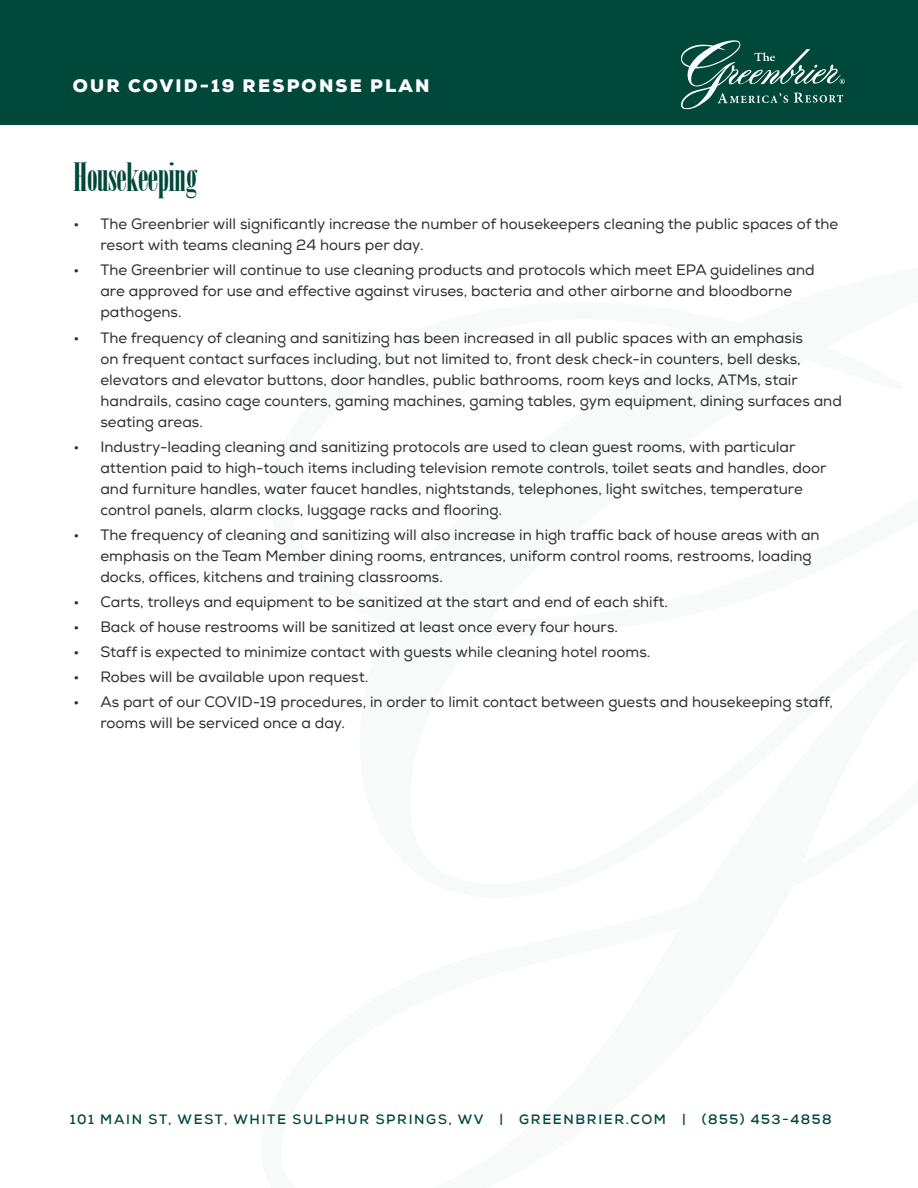
<style>
.page{position:relative;width:918px;height:1188px;background:#fff}
.page>*{position:absolute;margin:0;border:0;box-sizing:border-box;transform-origin:0 0}
.t1{font:39px "Bodoni MT Poster Compressed";letter-spacing:-.01em;color:#004839}
.t2{font:900 18px "Nexa";letter-spacing:.125em;color:#fff}
.t3{font:15px/21px "Nexa";color:#312f30}
.t4{font:700 13.5px "Nexa";letter-spacing:.125em;color:#004839}
</style>
<div class="page">
<div style="left:0;top:0;width:918px;height:124px;background:#004839"></div>
<svg style="left:681px;top:40px;width:164px;height:69px"></svg>
<p class="t2" style="left:73px;top:75px;width:358px">OUR COVID-19 RESPONSE PLAN</p>
<h1 class="t1" style="left:73px;top:155px;width:126px">Housekeeping</h1>
<p class="t3" style="left:100px;top:214px;width:739px;text-indent:-27px">• The Greenbrier will significantly increase the number of housekeepers cleaning the public spaces of the resort with teams cleaning 24 hours per day.</p>
<p class="t3" style="left:100px;top:260px;width:716px;text-indent:-27px">• The Greenbrier will continue to use cleaning products and protocols which meet EPA guidelines and are approved for use and effective against viruses, bacteria and other airborne and bloodborne pathogens.</p>
<p class="t3" style="left:100px;top:327px;width:743px;text-indent:-27px">• The frequency of cleaning and sanitizing has been increased in all public spaces with an emphasis<br>on frequent contact surfaces including, but not limited to, front desk check-in counters, bell desks, elevators and elevator buttons, door handles, public bathrooms, room keys and locks, ATMs, stair handrails, casino cage counters, gaming machines, gaming tables, gym equipment, dining surfaces and seating areas.</p>
<p class="t3" style="left:100px;top:436px;width:728px;text-indent:-27px">• Industry-leading cleaning and sanitizing protocols are used to clean guest rooms, with particular attention paid to high-touch items including television remote controls, toilet seats and handles, door and furniture handles, water faucet handles, nightstands, telephones, light switches, temperature control panels, alarm clocks, luggage racks and flooring.</p>
<p class="t3" style="left:100px;top:524px;width:721px;text-indent:-27px">• The frequency of cleaning and sanitizing will also increase in high traffic back of house areas with an emphasis on the Team Member dining rooms, entrances, uniform control rooms, restrooms, loading docks, offices, kitchens and training classrooms.</p>
<p class="t3" style="left:73px;top:591px;width:596px">• Carts, trolleys and equipment to be sanitized at the start and end of each shift.</p>
<p class="t3" style="left:73px;top:616px;width:546px">• Back of house restrooms will be sanitized at least once every four hours.</p>
<p class="t3" style="left:73px;top:641px;width:578px">• Staff is expected to minimize contact with guests while cleaning hotel rooms.</p>
<p class="t3" style="left:73px;top:666px;width:296px">• Robes will be available upon request.</p>
<p class="t3" style="left:100px;top:691px;width:734px;text-indent:-27px">• As part of our COVID-19 procedures, in order to limit contact between guests and housekeeping staff, rooms will be serviced once a day.</p>
<p class="t4" style="left:70px;top:1110px;width:763px">101 MAIN ST, WEST, WHITE SULPHUR SPRINGS, WV | GREENBRIER.COM | (855) 453-4858</p>
</div>
